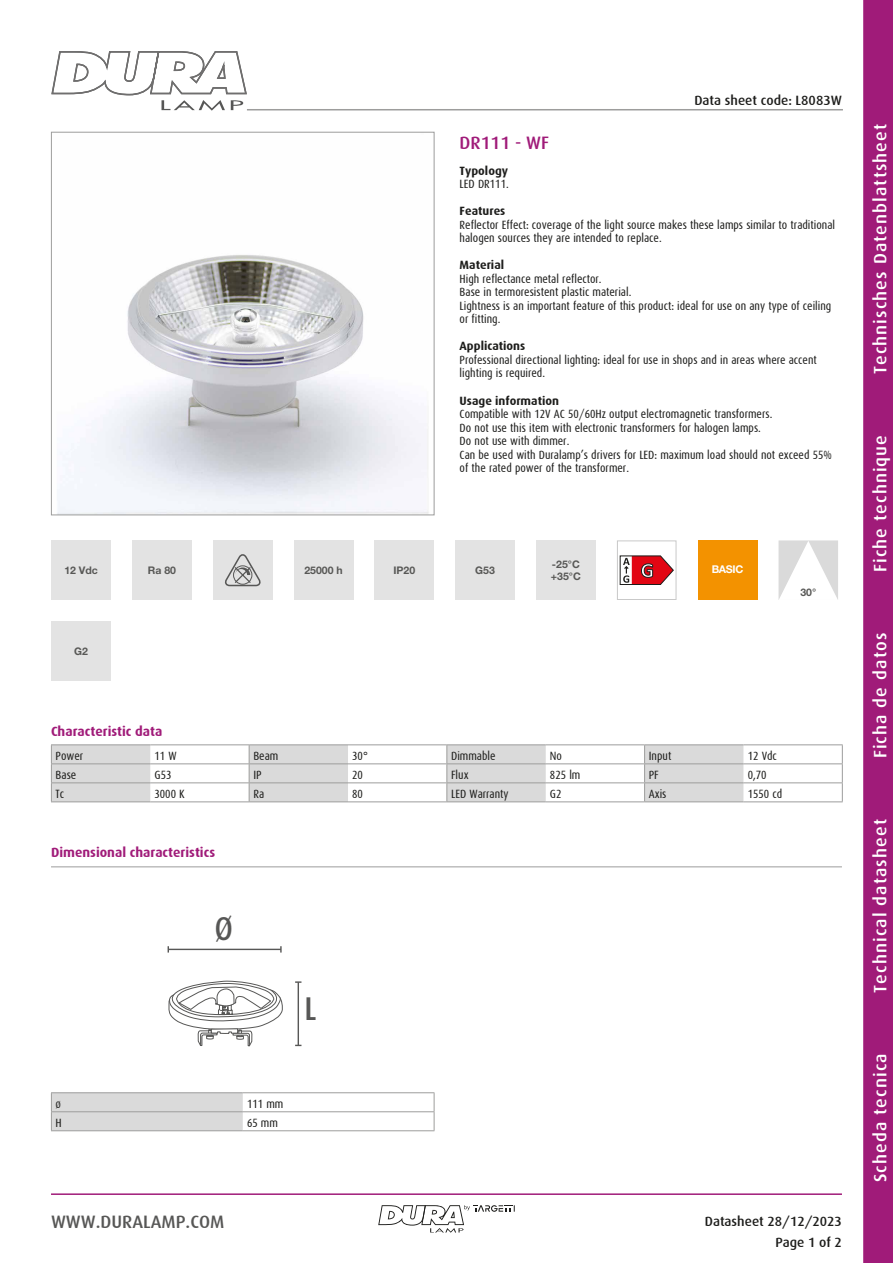
<style>
.page{position:relative;width:893px;height:1263px;background:#fff}
.page>*{position:absolute;margin:0;border:0;box-sizing:border-box;transform-origin:0 0}
.t1{font:500 33px "Dax Condensed";color:#575756}
.t2{font:500 18px "Dax";letter-spacing:.06em;color:#fff}
.t3{font:500 18px "Dax";color:#575756}
.t4{font:500 18px "Dax";color:#a01b79}
.t5{font:500 13.5px/21.3px "Dax";color:#1d1d1b;text-align:right}
.t6{font:700 13.5px "Dax";color:#a01b79}
.t7{font:12px/13.5px "Dax Condensed";color:#1d1d1b}
.t8{font:700 12px "Dax";color:#1d1d1b}
.t9{font:700 10.65px "Helvetica Neue LT Std";letter-spacing:-.03em;color:#fff}
.t10{font:700 10.5px/12.6px "Helvetica Neue LT Std";color:#585856}
</style>
<div class="page">
<svg style="left:863px;top:0;width:30px;height:1263px;background:#a2207b"></svg>
<hr style="left:51px;top:1193px;width:791px;height:2px;background:#a01b79">
<svg style="left:51px;top:51px;width:197px;height:60px"></svg>
<svg style="left:378px;top:1205px;width:137px;height:28px"></svg>
<hr style="left:247px;top:109px;width:596px;height:1px;background:#9d9d9c">
<img style="left:57px;top:255px;width:372px;height:258px">
<div style="left:51px;top:132px;width:383px;height:383px;border:1px solid #9d9d9c"></div>
<div style="left:51px;top:540px;width:60px;height:60px;background:#e3e3e3"></div>
<div style="left:617px;top:540px;width:59px;height:60px;border:1px solid #c9c9c9"></div>
<svg style="left:619px;top:555px;width:55px;height:30px"></svg>
<div style="left:375px;top:540px;width:59px;height:60px;background:#e3e3e3"></div>
<div style="left:132px;top:540px;width:60px;height:60px;background:#e3e3e3"></div>
<div style="left:698px;top:540px;width:59px;height:60px;background:#f39200"></div>
<div style="left:455px;top:540px;width:60px;height:60px;background:#e3e3e3"></div>
<div style="left:213px;top:540px;width:60px;height:60px;background:#e3e3e3"></div>
<svg style="left:225px;top:554px;width:36px;height:33px"></svg>
<svg style="left:778px;top:540px;width:60px;height:60px"></svg>
<div style="left:536px;top:540px;width:60px;height:60px;background:#e3e3e3"></div>
<div style="left:294px;top:540px;width:59px;height:60px;background:#e3e3e3"></div>
<div style="left:51px;top:621px;width:60px;height:60px;background:#e3e3e3"></div>
<hr style="left:51px;top:744px;width:99px;height:1px;background:#9d9d9c">
<hr style="left:150px;top:744px;width:99px;height:1px;background:#9d9d9c">
<hr style="left:348px;top:744px;width:99px;height:1px;background:#9d9d9c">
<hr style="left:546px;top:744px;width:99px;height:1px;background:#9d9d9c">
<hr style="left:743px;top:744px;width:100px;height:1px;background:#9d9d9c">
<hr style="left:743px;top:763px;width:100px;height:1px;background:#9d9d9c">
<hr style="left:743px;top:782px;width:100px;height:1px;background:#9d9d9c">
<svg style="left:842px;top:745px;width:1px;height:56px"></svg>
<hr style="left:743px;top:801px;width:100px;height:1px;background:#9d9d9c">
<hr style="left:249px;top:744px;width:99px;height:1px;background:#9d9d9c">
<hr style="left:447px;top:744px;width:99px;height:1px;background:#9d9d9c">
<hr style="left:645px;top:744px;width:98px;height:1px;background:#9d9d9c">
<svg style="left:51px;top:745px;width:692px;height:57px"></svg>
<hr style="left:645px;top:801px;width:98px;height:1px;background:#9d9d9c">
<hr style="left:51px;top:1092px;width:192px;height:1px;background:#9d9d9c">
<hr style="left:243px;top:1092px;width:191px;height:1px;background:#9d9d9c">
<svg style="left:51px;top:1093px;width:192px;height:37px;background:#d7d7d7"></svg>
<hr style="left:243px;top:1111px;width:191px;height:1px;background:#9d9d9c">
<svg style="left:434px;top:1093px;width:1px;height:37px"></svg>
<hr style="left:51px;top:1130px;width:192px;height:1px;background:#9d9d9c">
<hr style="left:243px;top:1130px;width:191px;height:1px;background:#9d9d9c">
<svg style="left:167px;top:946px;width:116px;height:101px"></svg>
<hr style="left:298px;top:982px;width:1px;height:63px;background:#575756">
<hr style="left:51px;top:866px;width:791px;height:1px;background:#9d9d9c">
<p class="t5" style="left:694px;top:90px;width:149px">Data sheet code: L8083W</p>
<h2 class="t4" style="left:460px;top:132px;width:91px">DR111 - WF</h2>
<p class="t8" style="left:460px;top:164px;width:50px">Typology</p>
<p class="t7" style="left:460px;top:178px;width:51px">LED DR111.</p>
<p class="t8" style="left:460px;top:205px;width:47px">Features</p>
<p class="t7" style="left:460px;top:218px;width:377px">Reflector Effect: coverage of the light source makes these lamps similar to traditional halogen sources they are intended to replace.</p>
<p class="t8" style="left:460px;top:259px;width:46px">Material</p>
<p class="t7" style="left:460px;top:272px;width:373px">High reflectance metal reflector.<br>Base in termoresistent plastic material.<br>Lightness is an important feature of this product: ideal for use on any type of ceiling or fitting.</p>
<p class="t8" style="left:460px;top:340px;width:67px">Applications</p>
<p class="t7" style="left:460px;top:353px;width:359px">Professional directional lighting: ideal for use in shops and in areas where accent lighting is required.</p>
<p class="t8" style="left:460px;top:394px;width:101px">Usage information</p>
<p class="t7" style="left:460px;top:407px;width:374px">Compatible with 12V AC 50/60Hz output electromagnetic transformers.<br>Do not use this item with electronic transformers for halogen lamps.<br>Do not use with dimmer.<br>Can be used with Duralamp’s drivers for LED: maximum load should not exceed 55% of the rated power of the transformer.</p>
<p class="t10" style="left:551px;top:557px;width:31px">-25°C +35°C</p>
<p class="t10" style="left:64px;top:564px;width:35px">12 Vdc</p>
<p class="t10" style="left:148px;top:564px;width:30px">Ra 80</p>
<p class="t10" style="left:393px;top:564px;width:23px">IP20</p>
<p class="t10" style="left:475px;top:564px;width:21px">G53</p>
<p class="t9" style="left:712px;top:563px;width:33px">BASIC</p>
<p class="t10" style="left:304px;top:564px;width:40px">25000 h</p>
<p class="t10" style="left:74px;top:644px;width:15px">G2</p>
<p class="t10" style="left:800px;top:585px;width:17px">30°</p>
<p class="t6" style="left:51px;top:723px;width:113px">Characteristic data</p>
<p class="t7" style="left:56px;top:749px;width:29px">Power</p>
<p class="t7" style="left:155px;top:749px;width:24px">11 W</p>
<p class="t7" style="left:253px;top:749px;width:27px">Beam</p>
<p class="t7" style="left:352px;top:749px;width:17px">30°</p>
<p class="t7" style="left:451px;top:749px;width:46px">Dimmable</p>
<p class="t7" style="left:550px;top:749px;width:14px">No</p>
<p class="t7" style="left:649px;top:749px;width:24px">Input</p>
<p class="t7" style="left:748px;top:749px;width:31px">12 Vdc</p>
<p class="t7" style="left:56px;top:768px;width:22px">Base</p>
<p class="t7" style="left:154px;top:768px;width:18px">G53</p>
<p class="t7" style="left:253px;top:768px;width:10px">IP</p>
<p class="t7" style="left:352px;top:768px;width:12px">20</p>
<p class="t7" style="left:451px;top:768px;width:19px">Flux</p>
<p class="t7" style="left:550px;top:768px;width:32px">825 lm</p>
<p class="t7" style="left:649px;top:768px;width:11px">PF</p>
<p class="t7" style="left:748px;top:768px;width:21px">0,70</p>
<p class="t7" style="left:56px;top:787px;width:10px">Tc</p>
<p class="t7" style="left:154px;top:787px;width:32px">3000 K</p>
<p class="t7" style="left:253px;top:787px;width:12px">Ra</p>
<p class="t7" style="left:352px;top:787px;width:12px">80</p>
<p class="t7" style="left:451px;top:787px;width:59px">LED Warranty</p>
<p class="t7" style="left:550px;top:787px;width:13px">G2</p>
<p class="t7" style="left:649px;top:787px;width:19px">Axis</p>
<p class="t7" style="left:748px;top:787px;width:36px">1550 cd</p>
<p class="t6" style="left:51px;top:845px;width:166px">Dimensional characteristics</p>
<h1 class="t1" style="left:214px;top:910px;width:20px">Ø</h1>
<h1 class="t1" style="left:305px;top:991px;width:13px">L</h1>
<p class="t7" style="left:56px;top:1097px;width:7px">ø</p>
<p class="t7" style="left:247px;top:1097px;width:38px">111 mm</p>
<p class="t7" style="left:56px;top:1116px;width:8px">H</p>
<p class="t7" style="left:247px;top:1116px;width:32px">65 mm</p>
<h2 class="t3" style="left:51px;top:1212px;width:175px">WWW.DURALAMP.COM</h2>
<p class="t5" style="left:705px;top:1211px;width:139px">Datasheet 28/12/2023<br>Page 1 of 2</p>
<h2 class="t2" style="left:870px;top:374px;width:252px;rotate:-90deg">Technisches Datenblattsheet</h2>
<h2 class="t2" style="left:870px;top:572px;width:139px;rotate:-90deg">Fiche technique</h2>
<h2 class="t2" style="left:870px;top:758px;width:127px;rotate:-90deg">Ficha de datos</h2>
<h2 class="t2" style="left:870px;top:993px;width:175px;rotate:-90deg">Technical datasheet</h2>
<h2 class="t2" style="left:870px;top:1182px;width:130px;rotate:-90deg">Scheda tecnica</h2>
</div>
